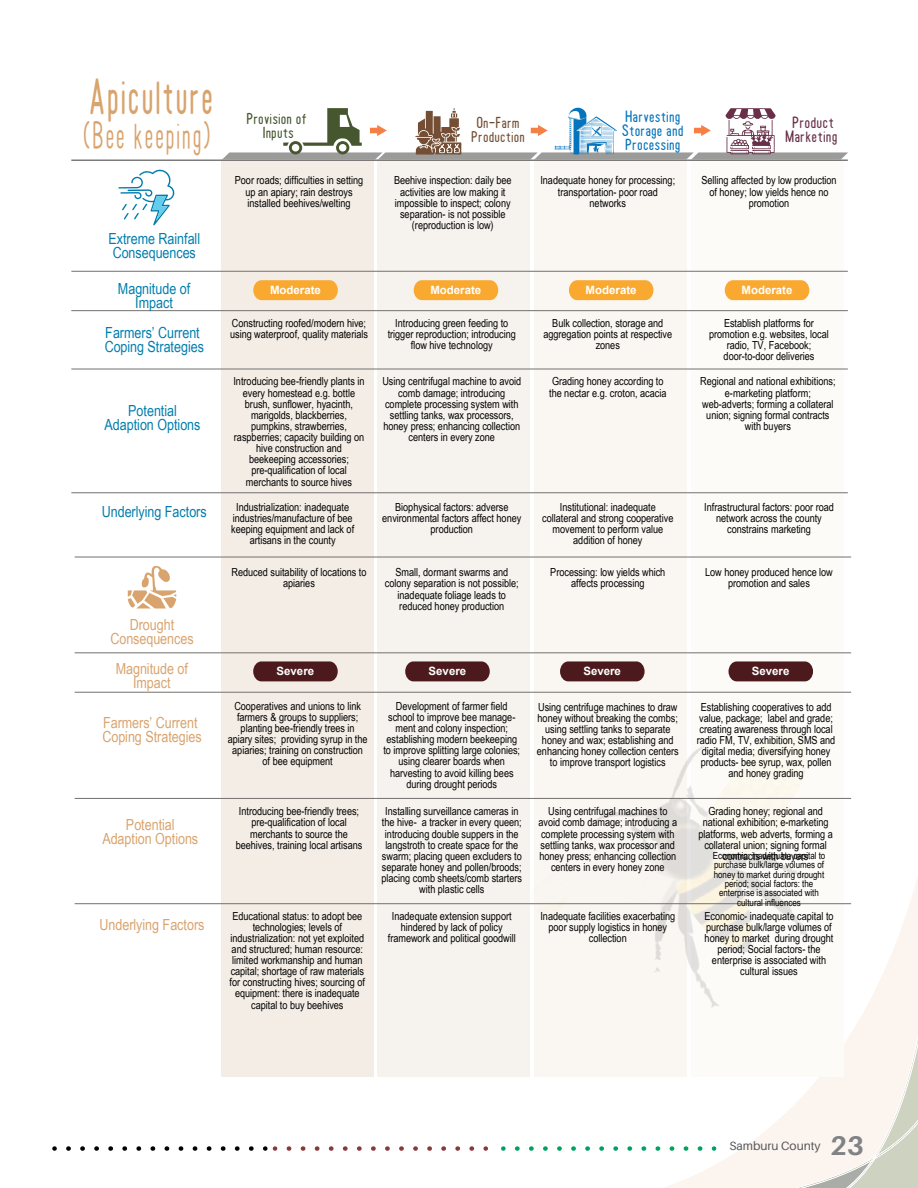
<style>
.page{position:relative;width:918px;height:1188px;background:#fff}
.page>*{position:absolute;margin:0;border:0;box-sizing:border-box;transform-origin:0 0}
.t1{font:45.3px "Tomato Round Condensed";color:#d9a36d;scale:.68 1}
.t2{font:35.25px "Tomato Round Condensed Thin";color:#d9a36d;scale:.68 1}
.t3{font:700 27px "Aileron";color:#808285}
.t4{font:15.3px/14px "Arial MT Narrow";color:#007dac}
.t5{font:15.3px/14px "Arial MT Narrow";color:#d9a36d;text-align:center}
.t6{font:14.4px/14px "Tomato Round Condensed";letter-spacing:-.04em;color:#692f48;text-align:center}
.t7{font:14.1px/14px "Tomato Round Condensed";letter-spacing:-.04em;color:#0574bc}
.t8{font:13.95px/14px "Tomato Round Condensed";letter-spacing:-.04em;color:#46562e;text-align:center}
.t9{font:13.8px/14px "Tomato Round Condensed";letter-spacing:-.04em;color:#734e34;text-align:center}
.t10{font:12px "Aileron";color:#565659}
.t11{font:700 11.4px "Arial";color:#fff}
.t12{font:11.1px/11.1px "Arial MT Narrow";color:#000;text-align:center}
.t13{font:9.75px/9.4px "Arial MT Narrow";color:#000;text-align:center}
</style>
<div class="page">
<svg style="left:664px;top:877px;width:254px;height:311px"></svg>
<svg style="left:790px;top:1035px;width:128px;height:153px"></svg>
<svg style="left:68px;top:1146px;width:186px;height:5px"></svg>
<svg style="left:289px;top:1146px;width:186px;height:5px"></svg>
<svg style="left:517px;top:1146px;width:190px;height:5px"></svg>
<div style="left:377px;top:160px;width:153px;height:917px;background:#f6f3ee"></div>
<div style="left:534px;top:160px;width:152px;height:917px;background:#faf7f3"></div>
<div style="left:691px;top:160px;width:152px;height:917px;background:#fdfbf8"></div>
<div style="left:221px;top:160px;width:153px;height:917px;background:#f3ede5"></div>
<img style="left:518px;top:716px;width:311px;height:299px">
<svg style="left:253px;top:280px;width:85px;height:20px;background:#f9ac3a"></svg>
<svg style="left:414px;top:280px;width:84px;height:20px;background:#f9ac38"></svg>
<svg style="left:569px;top:280px;width:84px;height:20px;background:#faac39"></svg>
<svg style="left:725px;top:280px;width:84px;height:20px;background:#faac39"></svg>
<hr style="left:71px;top:369px;width:777px;height:1px;background:#73706f">
<hr style="left:71px;top:492px;width:777px;height:1px;background:#73706f">
<hr style="left:75px;top:557px;width:776px;height:1px;background:#73706f">
<hr style="left:71px;top:271px;width:777px;height:1px;background:#73706f">
<hr style="left:71px;top:310px;width:777px;height:1px;background:#73706f">
<hr style="left:75px;top:798px;width:776px;height:1px;background:#73706f">
<hr style="left:75px;top:903px;width:776px;height:1px;background:#73706f">
<hr style="left:75px;top:652px;width:776px;height:1px;background:#73706f">
<hr style="left:75px;top:692px;width:776px;height:1px;background:#73706f">
<hr style="left:71px;top:160px;width:777px;height:1px;background:#73706f">
<svg style="left:253px;top:661px;width:85px;height:20px;background:#572829"></svg>
<svg style="left:405px;top:661px;width:85px;height:20px;background:#57282a"></svg>
<svg style="left:560px;top:661px;width:85px;height:20px;background:#57282a"></svg>
<svg style="left:729px;top:661px;width:84px;height:20px;background:#562628"></svg>
<svg style="left:128px;top:565px;width:48px;height:44px"></svg>
<svg style="left:118px;top:169px;width:57px;height:57px"></svg>
<svg style="left:222px;top:108px;width:626px;height:52px"></svg>
<h1 class="t1" style="left:88px;top:75px;width:187px">Apiculture</h1>
<h2 class="t2" style="left:82px;top:119px;width:192px">(Bee keeping)</h2>
<h3 class="t4" style="left:108px;top:232px;width:93px">Extreme Rainfall<br>Consequences</h3>
<h3 class="t4" style="left:118px;top:281px;width:74px;text-align:center">Magnitude of<br>Impact</h3>
<h3 class="t4" style="left:105px;top:326px;width:101px">Farmers’ Current<br>Coping Strategies</h3>
<h3 class="t4" style="left:105px;top:404px;width:97px;text-align:center">Potential<br>Adaption Options</h3>
<h3 class="t4" style="left:102px;top:505px;width:106px">Underlying Factors</h3>
<h3 class="t5" style="left:110px;top:617px;width:85px">Drought<br>Consequences</h3>
<h3 class="t5" style="left:116px;top:662px;width:74px">Magnitude of<br>Impact</h3>
<h3 class="t5" style="left:102px;top:716px;width:101px;text-align:left">Farmers’ Current<br>Coping Strategies</h3>
<h3 class="t5" style="left:102px;top:818px;width:97px">Potential<br>Adaption Options</h3>
<h3 class="t5" style="left:100px;top:917px;width:106px">Underlying Factors</h3>
<p class="t7" style="left:622px;top:111px;width:64px">Harvesting<br>Storage and<br>Processing</p>
<p class="t8" style="left:246px;top:112px;width:63px">Provision of<br>Inputs</p>
<p class="t6" style="left:785px;top:116px;width:54px">Product<br>Marketing</p>
<p class="t9" style="left:471px;top:116px;width:56px">On-Farm<br>Production</p>
<p class="t12" style="left:235px;top:175px;width:130px">Poor roads; difficulties in setting up an apiary; rain destroys installed beehives/welting</p>
<p class="t12" style="left:394px;top:175px;width:119px">Beehive inspection: daily bee activities are low making it impossible to inspect; colony separation- is not possible (reproduction is low)</p>
<p class="t12" style="left:540px;top:175px;width:136px">Inadequate honey for processing; transportation- poor road networks</p>
<p class="t12" style="left:701px;top:175px;width:137px">Selling affected by low production of honey; low yields hence no promotion</p>
<p class="t11" style="left:270px;top:282px;width:52px">Moderate</p>
<p class="t11" style="left:430px;top:282px;width:52px">Moderate</p>
<p class="t11" style="left:586px;top:282px;width:52px">Moderate</p>
<p class="t11" style="left:741px;top:282px;width:52px">Moderate</p>
<p class="t12" style="left:230px;top:317px;width:139px;text-align:left">Constructing roofed/modern hive; using waterproof, quality materials</p>
<p class="t12" style="left:388px;top:317px;width:130px">Introducing green feeding to trigger reproduction; introducing flow hive technology</p>
<p class="t12" style="left:543px;top:317px;width:130px">Bulk collection, storage and aggregation points at respective zones</p>
<p class="t12" style="left:709px;top:317px;width:121px">Establish platforms for promotion e.g. websites, local radio, TV, Facebook; door-to-door deliveries</p>
<p class="t12" style="left:233px;top:376px;width:133px">Introducing bee-friendly plants in every homestead e.g. bottle brush, sunflower, hyacinth, marigolds, blackberries, pumpkins, strawberries, raspberries; capacity building on hive construction and beekeeping accessories; pre-qualification of local merchants to source hives</p>
<p class="t12" style="left:382px;top:376px;width:140px">Using centrifugal machine to avoid comb damage; introducing complete processing system with settling tanks, wax processors, honey press; enhancing collection centers in every zone</p>
<p class="t12" style="left:549px;top:376px;width:119px;text-align:left">Grading honey according to the nectar e.g. croton, acacia</p>
<p class="t12" style="left:700px;top:376px;width:137px">Regional and national exhibitions; e-marketing platform; web-adverts; forming a collateral union; signing formal contracts with buyers</p>
<p class="t12" style="left:231px;top:501px;width:125px">Industrialization: inadequate industries/manufacture of bee keeping equipment and lack of artisans in the county</p>
<p class="t12" style="left:382px;top:501px;width:141px">Biophysical factors: adverse environmental factors affect honey production</p>
<p class="t12" style="left:542px;top:501px;width:133px">Institutional: inadequate collateral and strong cooperative movement to perform value addition of honey</p>
<p class="t12" style="left:704px;top:501px;width:131px">Infrastructural factors: poor road network across the county constrains marketing</p>
<p class="t12" style="left:232px;top:567px;width:136px">Reduced suitability of locations to apiaries</p>
<p class="t12" style="left:385px;top:567px;width:135px">Small, dormant swarms and colony separation is not possible; inadequate foliage leads to reduced honey production</p>
<p class="t12" style="left:705px;top:567px;width:129px">Low honey produced hence low promotion and sales</p>
<p class="t12" style="left:550px;top:567px;width:117px">Processing: low yields which affects processing</p>
<p class="t11" style="left:277px;top:663px;width:39px">Severe</p>
<p class="t11" style="left:429px;top:663px;width:39px">Severe</p>
<p class="t11" style="left:583px;top:663px;width:39px">Severe</p>
<p class="t11" style="left:752px;top:663px;width:39px">Severe</p>
<p class="t12" style="left:228px;top:700px;width:141px">Cooperatives and unions to link farmers &amp; groups to suppliers; planting bee-friendly trees in apiary sites; providing syrup in the apiaries; training on construction of bee equipment</p>
<p class="t12" style="left:236px;top:806px;width:128px">Introducing bee-friendly trees; pre-qualification of local merchants to source the beehives, training local artisans</p>
<p class="t12" style="left:383px;top:700px;width:138px">Development of farmer field school to improve bee manage&shy;ment and colony inspection; establishing modern beekeeping to improve splitting large colonies; using clearer boards when harvesting to avoid killing bees during drought periods</p>
<p class="t12" style="left:382px;top:806px;width:142px">Installing surveillance cameras in the hive- a tracker in every queen; introducing double suppers in the langstroth to create space for the swarm; placing queen excluders to separate honey and pollen/broods; placing comb sheets/comb starters with plastic cells</p>
<p class="t12" style="left:537px;top:701px;width:143px">Using centrifuge machines to draw honey without breaking the combs; using settling tanks to separate honey and wax; establishing and enhancing honey collection centers to improve transport logistics</p>
<p class="t12" style="left:697px;top:701px;width:140px">Establishing cooperatives to add value, package; label and grade; creating awareness through local radio FM, TV, exhibition, SMS and digital media; diversifying honey products- bee syrup, wax, pollen and honey grading</p>
<p class="t12" style="left:538px;top:806px;width:140px">Using centrifugal machines to avoid comb damage; introducing a complete processing system with settling tanks, wax processor and honey press; enhancing collection centers in every honey zone</p>
<p class="t12" style="left:698px;top:806px;width:136px">Grading honey; regional and national exhibition; e-marketing platforms, web adverts, forming a collateral union; signing formal contracts with buyers</p>
<p class="t13" style="left:713px;top:850px;width:114px">Economic: inadequate capital to purchase bulk/large volumes of honey to market during drought period; social factors: the enterprise is associated with cultural influences</p>
<p class="t12" style="left:230px;top:910px;width:137px">Educational status: to adopt bee technologies; levels of industrialization: not yet exploited and structured; human resource: limited workmanship and human capital; shortage of raw materials for constructing hives; sourcing of equipment: there is inadequate capital to buy beehives</p>
<p class="t12" style="left:388px;top:910px;width:130px">Inadequate extension support hindered by lack of policy framework and political goodwill</p>
<p class="t12" style="left:540px;top:910px;width:136px">Inadequate facilities exacerbating poor supply logistics in honey collection</p>
<p class="t12" style="left:704px;top:910px;width:131px">Economic- inadequate capital to purchase bulk/large volumes of honey to market during drought period; Social factors- the enterprise is associated with cultural issues</p>
<p class="t10" style="left:730px;top:1140px;width:93px">Samburu County</p>
<h3 class="t3" style="left:830px;top:1130px;width:35px">23</h3>
</div>
